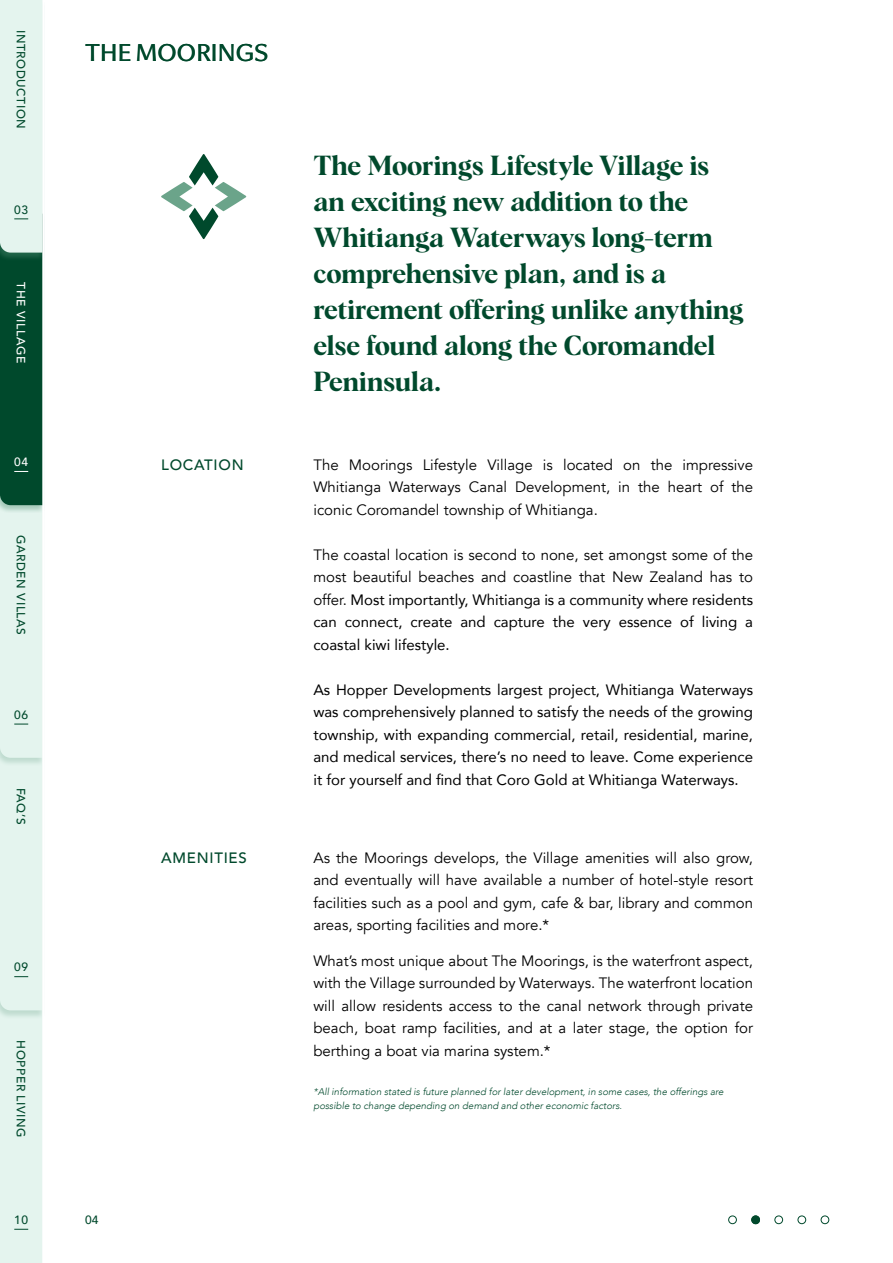
<style>
.page{position:relative;width:893px;height:1263px;background:#fff}
.page>*{position:absolute;margin:0;border:0;box-sizing:border-box;transform-origin:0 0}
.t1{font:27px/36px "Albra Semi";letter-spacing:-.005em;color:#00492c}
.t2{font:22.5px "Super Blue";letter-spacing:.005em;color:#00492c}
.t3{font:15px/22.5px "Avenir";color:#000;text-align:justify}
.t4{font:15px/22.5px "Avenir";color:#000;text-align:justify}
.t5{font:500 15px "Avenir";letter-spacing:.05em;color:#00492c}
.t6{font:500 12px "Avenir";letter-spacing:.05em;color:#00492c}
.t7{font:500 12px "Avenir";letter-spacing:.05em;color:#fff}
.t8{font:italic 300 9.75px/13.5px "Avenir";color:#00492c}
.s1{font-style:inherit}
</style>
<div class="page">
<div style="left:0;top:0;width:43px;height:1263px;background:#e4f4ee"></div>
<div style="left:0;top:757px;width:46px;height:262px;background:#6ba48a;opacity:.3"></div>
<svg style="left:14px;top:1229px;width:14px;height:1px"></svg>
<div style="left:0;top:505px;width:46px;height:261px;background:#fcfdfd"></div>
<div style="left:728px;top:1215px;width:9px;height:9px;border:1px solid #00492c;border-radius:50%"></div>
<div style="left:774px;top:1215px;width:9px;height:9px;border:1px solid #00492c;border-radius:50%"></div>
<div style="left:821px;top:1215px;width:8px;height:9px;border:1px solid #00492c;border-radius:50%"></div>
<div style="left:798px;top:1215px;width:8px;height:9px;border:1px solid #00492c;border-radius:50%"></div>
<div style="left:0;top:213px;width:46px;height:300px;background:#f9fbfb"></div>
<div style="left:0;top:0;width:46px;height:261px;background:#f9fbfb"></div>
<svg style="left:0;top:0;width:43px;height:1010px"></svg>
<div style="left:752px;top:1216px;width:7px;height:8px;background:#00492c;border-radius:50%"></div>
<div style="left:751px;top:1215px;width:9px;height:9px;border:1px solid #00492c;border-radius:50%"></div>
<svg style="left:161px;top:154px;width:85px;height:85px"></svg>
<hr style="left:43px;top:0;width:1px;height:1263px;background:#fff">
<p class="t6" style="left:31px;top:30px;width:101px;rotate:90deg">INTRODUCTION</p>
<p class="t6" style="left:14px;top:199px;width:15px">03</p>
<p class="t7" style="left:31px;top:282px;width:82px;rotate:90deg">THE VILLAGE</p>
<p class="t7" style="left:14px;top:452px;width:15px">04</p>
<p class="t6" style="left:31px;top:535px;width:101px;rotate:90deg">GARDEN VILLAS</p>
<p class="t6" style="left:14px;top:704px;width:15px">06</p>
<p class="t6" style="left:31px;top:787px;width:39px;rotate:90deg">FAQ’S</p>
<p class="t6" style="left:14px;top:957px;width:15px">09</p>
<p class="t6" style="left:31px;top:1040px;width:99px;rotate:90deg">HOPPER LIVING</p>
<p class="t6" style="left:14px;top:1209px;width:15px">10</p>
<h2 class="t2" style="left:85px;top:37px;width:185px">THE MOORINGS</h2>
<p class="t5" style="left:161px;top:452px;width:84px">LOCATION</p>
<p class="t5" style="left:161px;top:845px;width:87px">AMENITIES</p>
<p class="t6" style="left:85px;top:1209px;width:15px">04</p>
<h1 class="t1" style="left:313px;top:146px;width:432px">The Moorings Lifestyle Village is an exciting new addition to the<br>Whitianga Waterways long-term comprehensive plan, and is a retirement offering unlike anything else found along the Coromandel<br>Peninsula.</h1>
<p class="t3" style="left:313px;top:454px;width:441px">The Moorings Lifestyle Village is located on the impressive Whitianga Waterways Canal Development, in the heart of the iconic Coromandel township of Whitianga.</p>
<p class="t4" style="left:313px;top:543px;width:441px"><span class="s1">The coastal location is second to none, set amongst some of the most beautiful beaches and coastline that New Zealand has to offer.</span> Most importantly, Whitianga is a community where residents can connect, create and capture the very essence of living a coastal kiwi lifestyle.</p>
<p class="t4" style="left:313px;top:678px;width:441px">As Hopper Developments largest project, Whitianga Waterways was comprehensively planned to satisfy the needs of the growing township, with expanding commercial, retail, residential, marine, and medical services, there’s no need to leave. Come experience it for yourself and find that Coro Gold at Whitianga Waterways.</p>
<p class="t3" style="left:313px;top:847px;width:441px">As the Moorings develops, the Village amenities will also grow, and eventually will have available a number of hotel-style resort facilities such as a pool and gym, cafe &amp; bar, library and common areas, sporting facilities and more.*</p>
<p class="t3" style="left:313px;top:949px;width:441px">What’s most unique about The Moorings, is the waterfront aspect, with the Village surrounded by Waterways. The waterfront location will allow residents access to the canal network through private beach, boat ramp facilities, and at a later stage, the option for berthing a boat via marina system.*</p>
<p class="t8" style="left:313px;top:1085px;width:412px">*All information stated is future planned for later development, in some cases, the offerings are possible to change depending on demand and other economic factors.</p>
</div>
